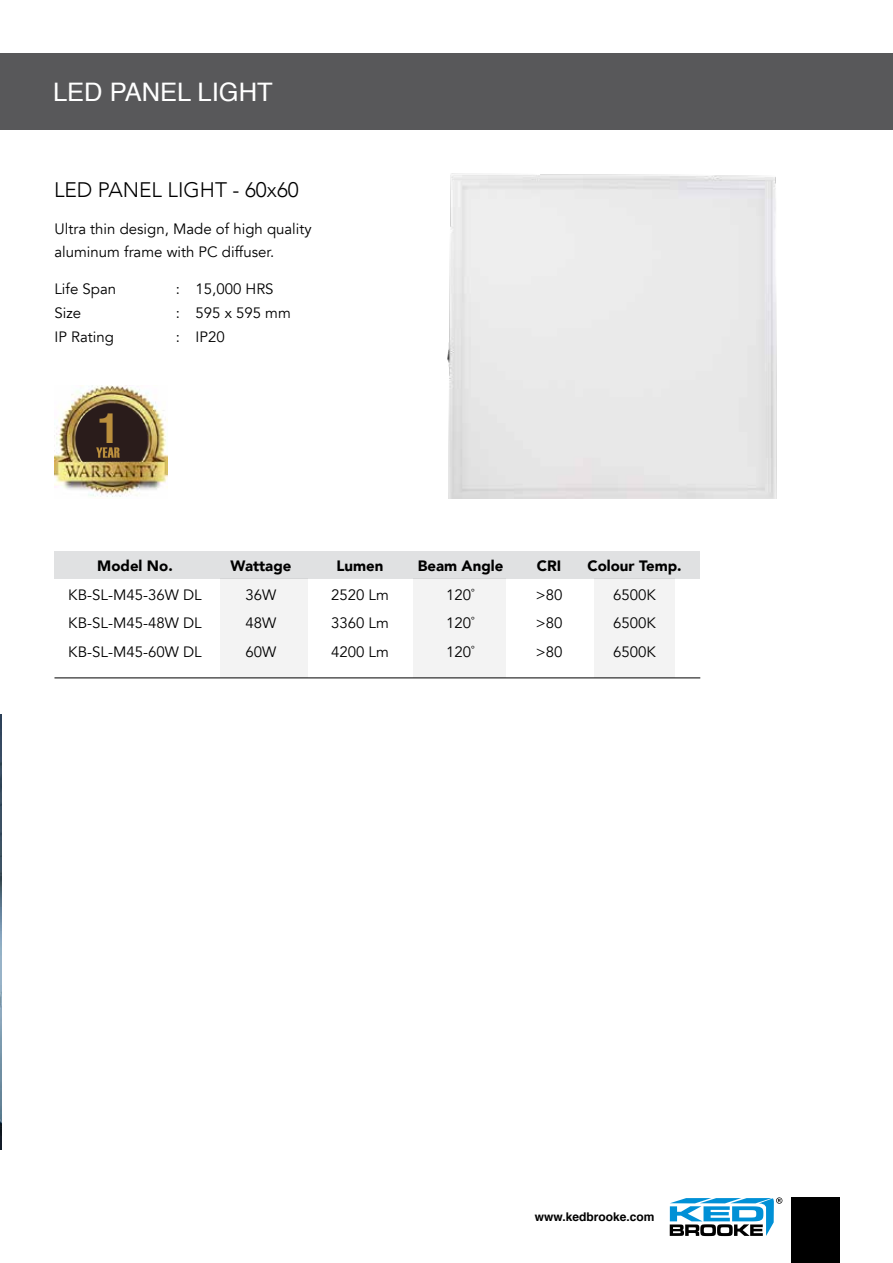
<style>
.page{position:relative;width:893px;height:1263px;background:#fff}
.page>*{position:absolute;margin:0;border:0;box-sizing:border-box;transform-origin:0 0}
.t1{font:700 42px "Helvetica";color:#bb8f3d}
.t2{font:25.5px "Helvetica";color:#fff}
.t3{font:300 21px "Avenir";color:#000}
.t4{font:15px/22.5px "Avenir";color:#000}
.t5{font:900 15px "Avenir";color:#000}
.t6{font:700 12px "Helvetica";color:#000}
</style>
<div class="page">
<div style="left:791px;top:1197px;width:49px;height:66px;background:#000"></div>
<svg style="left:670px;top:1197px;width:112px;height:39px"></svg>
<div style="left:0;top:53px;width:893px;height:77px;background:#58585a"></div>
<img style="left:0;top:714px;width:1px;height:435px">
<div style="left:54px;top:551px;width:646px;height:27px;background:#e0e1e2"></div>
<div style="left:221px;top:578px;width:87px;height:100px;background:#f3f3f3"></div>
<div style="left:413px;top:578px;width:93px;height:100px;background:#f3f3f3"></div>
<div style="left:594px;top:578px;width:81px;height:100px;background:#f3f3f3"></div>
<hr style="left:54px;top:677px;width:646px;height:1px;background:#000">
<img style="left:54px;top:385px;width:113px;height:112px">
<img style="left:65px;top:393px;width:95px;height:68px">
<img style="left:447px;top:173px;width:330px;height:325px">
<h2 class="t2" style="left:53px;top:73px;width:221px">LED PANEL LIGHT</h2>
<h3 class="t3" style="left:54px;top:177px;width:246px">LED PANEL LIGHT - 60x60</h3>
<p class="t4" style="left:54px;top:218px;width:259px">Ultra thin design, Made of high quality aluminum frame with PC diffuser.</p>
<p class="t4" style="left:54px;top:278px;width:63px">Life Span</p>
<p class="t4" style="left:176px;top:278px;width:99px">: 15,000 HRS</p>
<p class="t4" style="left:54px;top:302px;width:28px">Size</p>
<p class="t4" style="left:176px;top:302px;width:116px">: 595 x 595 mm</p>
<p class="t4" style="left:54px;top:326px;width:61px">IP Rating</p>
<p class="t4" style="left:176px;top:326px;width:50px">: IP20</p>
<h1 class="t1" style="left:97px;top:394px;width:25px">1</h1>
<p class="t5" style="left:97px;top:553px;width:77px">Model No.</p>
<p class="t5" style="left:231px;top:553px;width:62px">Wattage</p>
<p class="t5" style="left:337px;top:553px;width:48px">Lumen</p>
<p class="t5" style="left:418px;top:553px;width:87px">Beam Angle</p>
<p class="t5" style="left:537px;top:553px;width:26px">CRI</p>
<p class="t5" style="left:587px;top:553px;width:96px">Colour Temp.</p>
<p class="t4" style="left:68px;top:583px;width:135px">KB-SL-M45-36W DL</p>
<p class="t4" style="left:246px;top:583px;width:32px">36W</p>
<p class="t4" style="left:331px;top:583px;width:59px">2520 Lm</p>
<p class="t4" style="left:446px;top:583px;width:30px">120˚</p>
<p class="t4" style="left:536px;top:583px;width:28px">&gt;80</p>
<p class="t4" style="left:613px;top:583px;width:44px">6500K</p>
<p class="t4" style="left:68px;top:612px;width:135px">KB-SL-M45-48W DL</p>
<p class="t4" style="left:246px;top:612px;width:32px">48W</p>
<p class="t4" style="left:331px;top:612px;width:59px">3360 Lm</p>
<p class="t4" style="left:446px;top:612px;width:30px">120˚</p>
<p class="t4" style="left:536px;top:612px;width:28px">&gt;80</p>
<p class="t4" style="left:613px;top:612px;width:44px">6500K</p>
<p class="t4" style="left:68px;top:640px;width:135px">KB-SL-M45-60W DL</p>
<p class="t4" style="left:246px;top:640px;width:32px">60W</p>
<p class="t4" style="left:331px;top:640px;width:59px">4200 Lm</p>
<p class="t4" style="left:446px;top:640px;width:30px">120˚</p>
<p class="t4" style="left:536px;top:640px;width:28px">&gt;80</p>
<p class="t4" style="left:613px;top:640px;width:44px">6500K</p>
<p class="t6" style="left:535px;top:1207px;width:121px">www.kedbrooke.com</p>
</div>
